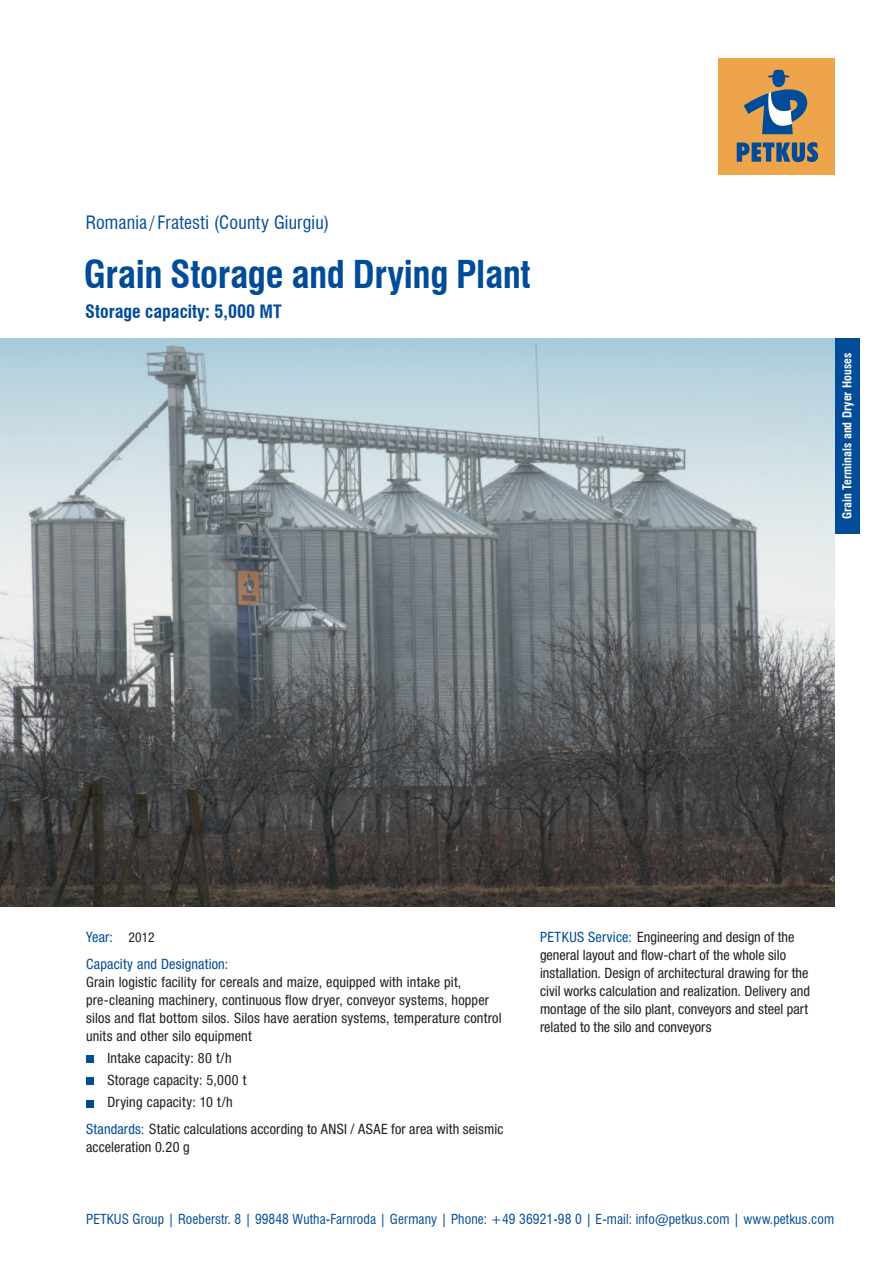
<style>
.page{position:relative;width:893px;height:1263px;background:#fff}
.page>*{position:absolute;margin:0;border:0;box-sizing:border-box;transform-origin:0 0}
.HL_Anlage{font:700 condensed 37.5px "Swiss 721 BT";letter-spacing:-.01em;color:#014c98}
.HL_Anlage-2{font:condensed 18px "Swiss 721 BT";letter-spacing:.01em;color:#014c98}
.HL_Anlage-3{font:700 condensed 18px "Swiss 721 BT";color:#014c98}
.copytext_9p{font:condensed 14.25px/18px "Helvetica Neue LTW1 G";letter-spacing:.01em;color:#231f20}
.copytext_9p-2{font:condensed 14.25px "Helvetica Neue LTW1 G";color:#014c98}
.t1{font:condensed 13.5px "Swiss 721 BT";letter-spacing:.005em;color:#014c98}
.t2{font:700 condensed 12px "Swiss 721 BT";letter-spacing:.01em;color:#fff}
.s1{font-size:13.5px;color:#231f20}
.s2{color:#014c98}
</style>
<div class="page">
<div style="left:719px;top:58px;width:116px;height:116px;background:#eea44b"></div>
<svg style="left:744px;top:69px;width:64px;height:65px"></svg>
<svg style="left:737px;top:142px;width:81px;height:20px"></svg>
<div style="left:834px;top:338px;width:26px;height:196px;background:#014c98"></div>
<img style="left:0;top:338px;width:834px;height:568px">
<div style="left:86px;top:1055px;width:8px;height:8px;background:#014c98"></div>
<div style="left:86px;top:1077px;width:8px;height:8px;background:#014c98"></div>
<div style="left:86px;top:1100px;width:8px;height:7px;background:#014c98"></div>
<p class="HL_Anlage-2" style="left:86px;top:212px;width:245px">Romania / Fratesti (County Giurgiu)</p>
<p class="HL_Anlage" style="left:84px;top:252px;width:448px">Grain Storage and Drying Plant</p>
<p class="HL_Anlage-3" style="left:85px;top:300px;width:198px">Storage capacity: 5,000 MT</p>
<p class="t2" style="left:840px;top:519px;width:168px;rotate:-90deg">Grain Terminals and Dryer Houses</p>
<p class="copytext_9p-2" style="left:86px;top:929px;width:70px">Year: <span class="s1">2012</span></p>
<p class="copytext_9p" style="left:86px;top:955px;width:417px"><span class="s2">Capacity and Designation:<br></span>Grain logistic facility for cereals and maize, equipped with intake pit, pre-cleaning machinery, continuous flow dryer, conveyor systems, hopper silos and flat bottom silos. Silos have aeration systems, temperature control units and other silo equipment</p>
<p class="copytext_9p" style="left:107px;top:1049px;width:126px">Intake capacity: 80 t/h</p>
<p class="copytext_9p" style="left:107px;top:1071px;width:141px">Storage capacity: 5,000 t</p>
<p class="copytext_9p" style="left:107px;top:1093px;width:127px">Drying capacity: 10 t/h</p>
<p class="copytext_9p" style="left:86px;top:1120px;width:419px"><span class="s2">Standards:</span> Static calculations according to ANSI / ASAE for area with seismic acceleration 0.20 g</p>
<p class="copytext_9p" style="left:540px;top:928px;width:271px"><span class="s2">PETKUS Service:</span> Engineering and design of the general layout and flow-chart of the whole silo installation. Design of architectural drawing for the civil works calculation and realization. Delivery and montage of the silo plant, conveyors and steel part related to the silo and conveyors</p>
<p class="t1" style="left:86px;top:1211px;width:749px">PETKUS Group | Roeberstr. 8 | 99848 Wutha-Farnroda | Germany | Phone: +49 36921-98 0 | E-mail: info@petkus.com | www.petkus.com</p>
</div>
